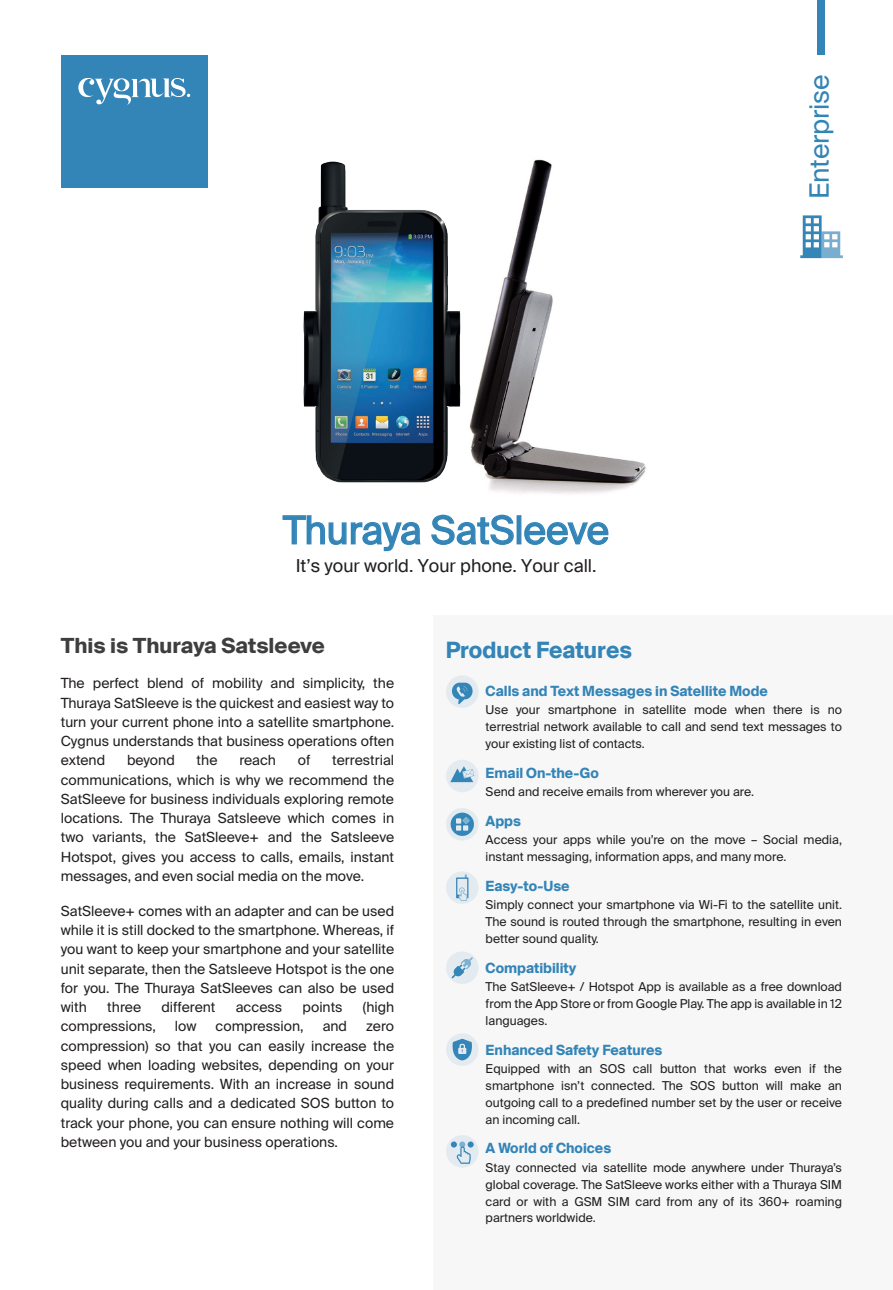
<style>
.page{position:relative;width:893px;height:1290px;background:#fff}
.page>*{position:absolute;margin:0;border:0;box-sizing:border-box;transform-origin:0 0}
.t1{font:38.5px "Suisse Intl";color:#3384b7}
.t2{font:26.6px "Suisse Intl";letter-spacing:-.01em;color:#3384b7}
.t3{font:700 22.75px "Suisse Intl";color:#3384b7;scale:.95 1}
.t4{font:700 21px "Suisse Intl";color:#3e3e3f}
.t5{font:18.03px "Suisse Intl";color:#231f20}
.t6{font:700 14.17px "Suisse Intl";color:#3384b7;scale:.95 1}
.t7{font:14px/19.2px "Suisse Intl";color:#231f20;text-align:justify}
.t8{font:12.25px/16.8px "Suisse Intl";color:#231f20;text-align:justify}
</style>
<div class="page">
<div style="left:61px;top:56px;width:147px;height:132px;background:#3384b7"></div>
<svg style="left:78px;top:78px;width:112px;height:27px"></svg>
<div style="left:817px;top:0;width:7px;height:55px;background:#3384b7"></div>
<svg style="left:800px;top:215px;width:43px;height:43px"></svg>
<img style="left:469px;top:159px;width:177px;height:335px">
<img style="left:303px;top:161px;width:158px;height:322px">
<svg style="left:282px;top:515px;width:139px;height:37px"></svg>
<svg style="left:431px;top:514px;width:83px;height:31px"></svg>
<div style="left:517px;top:515px;width:4px;height:29px;border:1px solid #3384b7"></div>
<svg style="left:524px;top:522px;width:85px;height:23px"></svg>
<div style="left:433px;top:616px;width:460px;height:674px;background:#f7f7f8"></div>
<div style="left:446px;top:675px;width:33px;height:33px;background:#e3ebf1;border-radius:50%"></div>
<svg style="left:452px;top:683px;width:21px;height:21px"></svg>
<svg style="left:446px;top:760px;width:33px;height:32px"></svg>
<svg style="left:450px;top:766px;width:24px;height:16px"></svg>
<div style="left:446px;top:808px;width:33px;height:32px;background:#e3ebf1;border-radius:50%"></div>
<svg style="left:451px;top:812px;width:23px;height:24px"></svg>
<div style="left:446px;top:871px;width:33px;height:33px;background:#e3ebf1;border-radius:50%"></div>
<svg style="left:456px;top:874px;width:12px;height:27px"></svg>
<div style="left:446px;top:951px;width:33px;height:33px;background:#e3ebf1;border-radius:50%"></div>
<svg style="left:452px;top:957px;width:21px;height:21px"></svg>
<div style="left:446px;top:1033px;width:33px;height:33px;background:#e3ebf1;border-radius:50%"></div>
<svg style="left:453px;top:1039px;width:19px;height:21px"></svg>
<div style="left:446px;top:1135px;width:33px;height:32px;background:#e3ebf1;border-radius:50%"></div>
<svg style="left:451px;top:1141px;width:23px;height:23px"></svg>
<h1 class="t1" style="left:283px;top:508px;width:327px">Thuraya SatSleeve</h1>
<p class="t5" style="left:296px;top:555px;width:302px">It’s your world. Your phone. Your call.</p>
<h2 class="t2" style="left:804px;top:199px;width:126px;rotate:-90deg">Enterprise</h2>
<h3 class="t4" style="left:61px;top:634px;width:265px">This is Thuraya Satsleeve</h3>
<p class="t7" style="left:61px;top:674px;width:335px">The perfect blend of mobility and simplicity, the Thuraya SatSleeve is the quickest and easiest way to turn your current phone into a satellite smartphone.<br>Cygnus understands that business operations often extend</p>
<p class="t7" style="left:61px;top:751px;width:335px;text-indent:271px">terrestrial communications, which is why we recommend the SatSleeve for business individuals exploring remote locations. The Thuraya Satsleeve which comes in two variants, the SatSleeve+ and the Satsleeve Hotspot, gives you access to calls, emails, instant messages, and even social media on the move.</p>
<p class="t7" style="left:61px;top:901px;width:335px">SatSleeve+ comes with an adapter and can be used while it is still docked to the smartphone. Whereas, if you want to keep your smartphone and your satellite unit separate, then the Satsleeve Hotspot is the one for you. The Thuraya SatSleeves can also be used with</p>
<p class="t7" style="left:127px;top:751px;width:49px">beyond</p>
<p class="t7" style="left:197px;top:751px;width:22px">the</p>
<p class="t7" style="left:239px;top:751px;width:38px">reach</p>
<p class="t7" style="left:298px;top:751px;width:14px">of</p>
<p class="t7" style="left:107px;top:998px;width:35px">three</p>
<p class="t7" style="left:161px;top:998px;width:55px">different</p>
<p class="t7" style="left:236px;top:998px;width:48px">access</p>
<p class="t7" style="left:302px;top:998px;width:42px">points</p>
<p class="t7" style="left:363px;top:998px;width:33px">(high</p>
<p class="t7" style="left:61px;top:1017px;width:97px">compressions,</p>
<p class="t7" style="left:175px;top:1017px;width:23px">low</p>
<p class="t7" style="left:216px;top:1017px;width:90px">compression,</p>
<p class="t7" style="left:323px;top:1017px;width:26px">and</p>
<p class="t7" style="left:61px;top:1017px;width:335px;text-indent:305px">zero compression) so that you can easily increase the speed when loading websites, depending on your business requirements. With an increase in sound quality during calls and a dedicated SOS button to track your phone, you can ensure nothing will come between you and your business operations.</p>
<h3 class="t3" style="left:446px;top:636px;width:198px">Product Features</h3>
<p class="t6" style="left:486px;top:682px;width:299px">Calls and Text Messages in Satellite Mode</p>
<p class="t8" style="left:486px;top:701px;width:358px">Use your smartphone in satellite mode when there is no terrestrial network available to call and send text messages to your existing list of contacts.</p>
<p class="t6" style="left:486px;top:764px;width:121px">Email On-the-Go</p>
<p class="t8" style="left:486px;top:783px;width:270px">Send and receive emails from wherever you are.</p>
<p class="t6" style="left:486px;top:812px;width:39px">Apps</p>
<p class="t8" style="left:486px;top:832px;width:358px">Access your apps while you’re on the move – Social media, instant messaging, information apps, and many more.</p>
<p class="t6" style="left:486px;top:878px;width:90px">Easy-to-Use</p>
<p class="t8" style="left:486px;top:897px;width:358px">Simply connect your smartphone via Wi-Fi to the satellite unit.<br>The sound is routed through the smartphone, resulting in even better sound quality.</p>
<p class="t6" style="left:486px;top:959px;width:97px">Compatibility</p>
<p class="t8" style="left:486px;top:979px;width:358px">The SatSleeve+ / Hotspot App is available as a free download from the App Store or from Google Play. The app is available in 12 languages.</p>
<p class="t6" style="left:486px;top:1041px;width:188px">Enhanced Safety Features</p>
<p class="t8" style="left:486px;top:1060px;width:358px">Equipped with an SOS call button that works even if the smartphone isn’t connected. The SOS button will make an outgoing call to a predefined number set by the user or receive an incoming call.</p>
<p class="t6" style="left:486px;top:1140px;width:134px">A World of Choices</p>
<p class="t8" style="left:486px;top:1159px;width:358px">Stay connected via satellite mode anywhere under Thuraya’s global coverage. The SatSleeve works either with a Thuraya SIM card or with a GSM SIM card from any of its 360+ roaming partners worldwide.</p>
</div>
